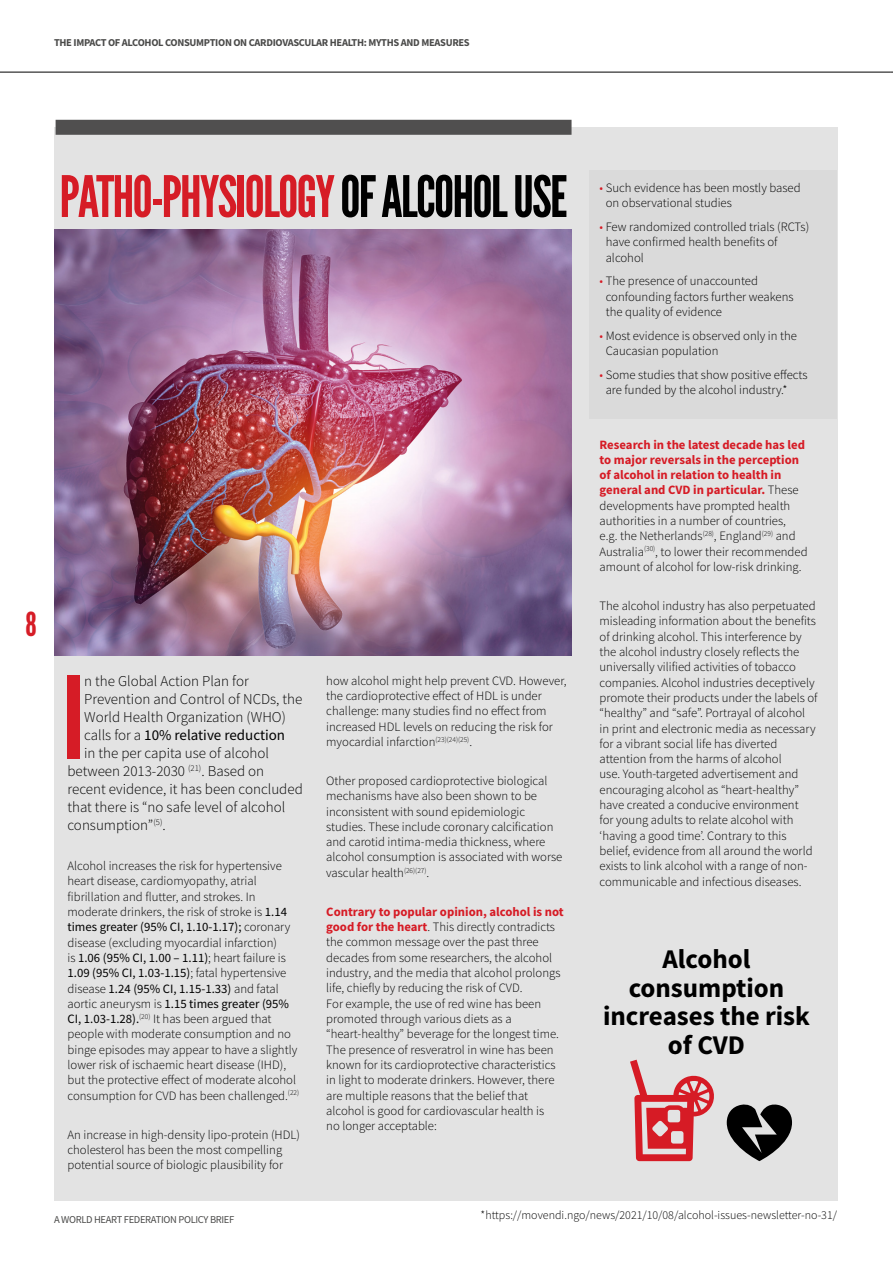
<style>
.page{position:relative;width:893px;height:1263px;background:#fff}
.page>*{position:absolute;margin:0;border:0;box-sizing:border-box;transform-origin:0 0}
.t1{font:112.95px "League Gothic";color:#d61c26}
.t2{font:57px "League Gothic";letter-spacing:-.03em;color:#d61c26}
.t3{font:33px "League Gothic";color:#d61c26}
.t4{font:700 27px/28.5px "Source Sans Pro";color:#000;text-align:center}
.t5{font:300 15px "Source Sans Pro";color:#000}
.t6{font:15px "Source Sans Pro";color:#000}
.t7{font:300 12.75px/15.3px "Source Sans Pro";color:#000}
.t8{font:300 12px "Source Sans Pro";color:#000}
.t9{font:700 10.5px "Source Sans Pro";letter-spacing:-.03em;color:#4a4a49}
.t10{font:10.5px "Source Sans Pro";letter-spacing:-.03em;color:#4a4a49}
.s1{color:#000}
.s2{font-weight:300}
.s3{font-weight:400}
.s4{font-weight:700;color:#d61b25}
.s5{color:#d61b25}
</style>
<div class="page">
<hr style="left:0;top:72px;width:891px;height:1px;background:#000">
<div style="left:54px;top:128px;width:783px;height:1073px;background:#e3e3e3"></div>
<div style="left:589px;top:170px;width:248px;height:249px;background:#dadada"></div>
<div style="left:56px;top:120px;width:516px;height:15px;background:#504f4f"></div>
<svg style="left:630px;top:1060px;width:84px;height:101px"></svg>
<svg style="left:727px;top:1104px;width:65px;height:57px"></svg>
<img style="left:54px;top:230px;width:517px;height:426px">
<p class="t9" style="left:54px;top:36px;width:417px">THE IMPACT OF ALCOHOL CONSUMPTION ON CARDIOVASCULAR HEALTH: MYTHS AND MEASURES</p>
<h3 class="t3" style="left:26px;top:604px;width:13px">8</h3>
<h2 class="t2" style="left:60px;top:163px;width:509px">PATHO-PHYSIOLOGY <span class="s1">OF ALCOHOL USE</span></h2>
<h1 class="t1" style="left:63px;top:651px;width:23px">I</h1>
<p class="t5" style="left:84px;top:672px;width:166px">n the Global Action Plan for</p>
<p class="t5" style="left:84px;top:690px;width:220px">Prevention and Control of NCDs, the</p>
<p class="t5" style="left:84px;top:708px;width:203px">World Health Organization (WHO)</p>
<p class="t6" style="left:84px;top:726px;width:202px"><span class="s2">calls for a</span> 10% relative reduction</p>
<p class="t5" style="left:84px;top:744px;width:186px">in the per capita use of alcohol</p>
<p class="t5" style="left:67px;top:762px;width:198px">between 2013-2030 <sup>(21)</sup>. Based on</p>
<p class="t5" style="left:67px;top:780px;width:237px">recent evidence, it has been concluded</p>
<p class="t5" style="left:67px;top:798px;width:219px">that there is “no safe level of alcohol</p>
<p class="t5" style="left:67px;top:816px;width:100px">consumption”<sup>(5)</sup>.</p>
<p class="t7" style="left:67px;top:858px;width:233px">Alcohol increases the risk for hypertensive heart disease, cardiomyopathy, atrial fibrillation and flutter, and strokes. In moderate drinkers, the risk of stroke is <span class="s3">1.14 times greater (95% CI, 1.10-1.17);</span> coronary disease (excluding myocardial infarction)<br>is <span class="s3">1.06 (95% CI, 1.00 – 1.11)</span>; heart failure is <span class="s3">1.09 (95% CI, 1.03-1.15)</span>; fatal hypertensive disease <span class="s3">1.24 (95% CI, 1.15-1.33)</span> and fatal aortic aneurysm is <span class="s3">1.15 times greater (95% CI, 1.03-1.28).</span><sup>(20)</sup> It has been argued that people with moderate consumption and no binge episodes may appear to have a slightly lower risk of ischaemic heart disease (IHD), but the protective effect of moderate alcohol consumption for CVD has been challenged.<sup>(22)</sup></p>
<p class="t7" style="left:68px;top:1127px;width:234px">An increase in high-density lipo-protein (HDL) cholesterol has been the most compelling potential source of biologic plausibility for</p>
<p class="t7" style="left:326px;top:673px;width:242px">how alcohol might help prevent CVD. However, the cardioprotective effect of HDL is under challenge: many studies find no effect from increased HDL levels on reducing the risk for myocardial infarction<sup>(23)(24)(25)</sup>.</p>
<p class="t7" style="left:326px;top:773px;width:238px">Other proposed cardioprotective biological mechanisms have also been shown to be inconsistent with sound epidemiologic studies. These include coronary calcification and carotid intima-media thickness, where alcohol consumption is associated with worse vascular health<sup>(26)(27)</sup>.</p>
<p class="t7" style="left:326px;top:904px;width:239px"><span class="s4">Contrary to popular opinion, alcohol is not good for the heart</span>. This directly contradicts the common message over the past three decades from some researchers, the alcohol industry, and the media that alcohol prolongs life, chiefly by reducing the risk of CVD.<br>For example, the use of red wine has been promoted through various diets as a “heart-healthy” beverage for the longest time.<br>The presence of resveratrol in wine has been known for its cardioprotective characteristics in light to moderate drinkers. However, there are multiple reasons that the belief that alcohol is good for cardiovascular health is<br>no longer acceptable:</p>
<p class="t7" style="left:606px;top:180px;width:196px;text-indent:-6px"><span class="s5">•</span> Such evidence has been mostly based on observational studies</p>
<p class="t7" style="left:606px;top:219px;width:205px;text-indent:-6px"><span class="s5">•</span> Few randomized controlled trials (RCTs) have confirmed health benefits of alcohol</p>
<p class="t7" style="left:606px;top:273px;width:189px;text-indent:-6px"><span class="s5">•</span> The presence of unaccounted confounding factors further weakens the quality of evidence</p>
<p class="t7" style="left:606px;top:328px;width:193px;text-indent:-6px"><span class="s5">•</span> Most evidence is observed only in the<br>Caucasian population</p>
<p class="t7" style="left:606px;top:367px;width:203px;text-indent:-6px"><span class="s5">•</span> Some studies that show positive effects are funded by the alcohol industry.*</p>
<p class="t7" style="left:600px;top:437px;width:210px"><span class="s4">Research in the latest decade has led to major reversals in the perception of alcohol in relation to health in general and CVD in particular.</span> These developments have prompted health authorities in a number of countries,<br>e.g. the Netherlands<sup>(28)</sup>, England<sup>(29)</sup> and Australia<sup>(30)</sup>, to lower their recommended amount of alcohol for low-risk drinking.</p>
<p class="t7" style="left:600px;top:598px;width:220px">The alcohol industry has also perpetuated misleading information about the benefits of drinking alcohol. This interference by the alcohol industry closely reflects the universally vilified activities of tobacco companies. Alcohol industries deceptively promote their products under the labels of “healthy” and “safe”. Portrayal of alcohol in print and electronic media as necessary for a vibrant social life has diverted attention from the harms of alcohol<br>use. Youth-targeted advertisement and encouraging alcohol as “heart-healthy” have created a conducive environment<br>for young adults to relate alcohol with ‘having a good time’. Contrary to this belief, evidence from all around the world exists to link alcohol with a range of non&shy;communicable and infectious diseases.</p>
<h3 class="t4" style="left:603px;top:945px;width:209px">Alcohol consumption increases the risk of CVD</h3>
<p class="t10" style="left:54px;top:1213px;width:182px">A WORLD HEART FEDERATION POLICY BRIEF</p>
<p class="t8" style="left:481px;top:1207px;width:358px">*https://movendi.ngo/news/2021/10/08/alcohol-issues-newsletter-no-31/</p>
</div>
